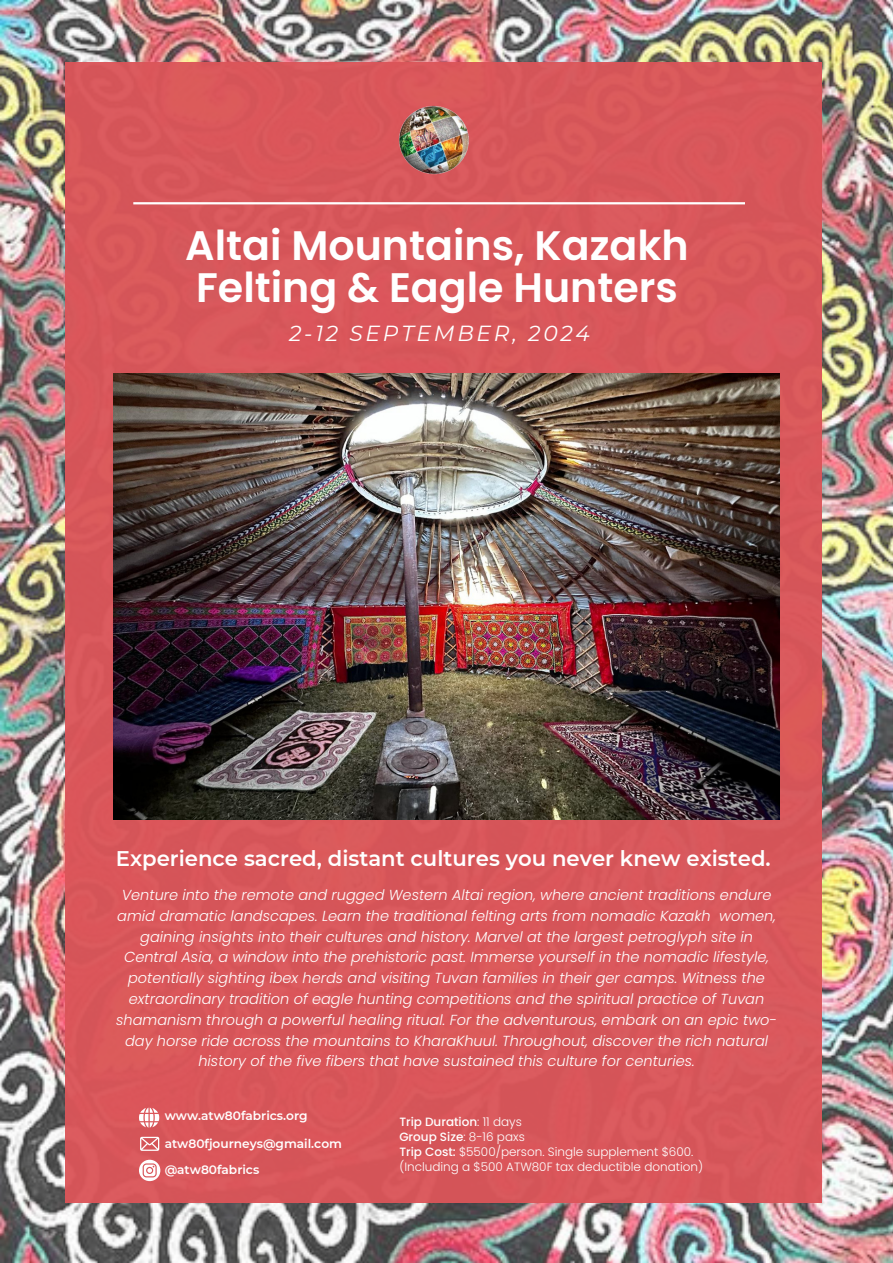
<style>
.page{position:relative;width:893px;height:1263px;background:#fff}
.page>*{position:absolute;margin:0;border:0;box-sizing:border-box;transform-origin:0 0}
.t1{font:600 41.17px/42.2px "Poppins";color:#fff}
.t2{font:italic 21.83px "Montserrat";letter-spacing:.125em;color:#fff}
.t3{font:600 21.23px "Montserrat";color:#fff}
.t4{font:italic 300 14.55px/20.9px "Poppins";color:#fff;text-align:center}
.t5{font:600 12.15px/26.5px "Montserrat";color:#fff}
.t6{font:300 12px/15.1px "Poppins";color:#fff}
.s1{font-weight:500}
</style>
<div class="page">
<img style="left:0;top:0;width:893px;height:1263px">
<div style="left:65px;top:63px;width:756px;height:1139px;background:#db5559"></div>
<img style="left:399px;top:105px;width:70px;height:70px">
<hr style="left:133px;top:202px;width:612px;height:2px;background:#fff">
<img style="left:114px;top:373px;width:665px;height:446px">
<svg style="left:139px;top:1160px;width:21px;height:21px"></svg>
<svg style="left:139px;top:1107px;width:20px;height:20px"></svg>
<svg style="left:140px;top:1137px;width:19px;height:14px"></svg>
<h1 class="t1" style="left:185px;top:224px;width:505px">Altai Mountains, Kazakh<br>Felting &amp; Eagle Hunters</h1>
<h2 class="t2" style="left:289px;top:320px;width:302px">2-12 SEPTEMBER, 2024</h2>
<h3 class="t3" style="left:116px;top:845px;width:656px">Experience sacred, distant cultures you never knew existed.</h3>
<p class="t4" style="left:116px;top:884px;width:662px">Venture into the remote and rugged Western Altai region, where ancient traditions endure amid dramatic landscapes. Learn the traditional felting arts from nomadic Kazakh women, gaining insights into their cultures and history. Marvel at the largest petroglyph site in Central Asia, a window into the prehistoric past. Immerse yourself in the nomadic lifestyle, potentially sighting ibex herds and visiting Tuvan families in their ger camps. Witness the extraordinary tradition of eagle hunting competitions and the spiritual practice of Tuvan shamanism through a powerful healing ritual. For the adventurous, embark on an epic two&shy;day horse ride across the mountains to KharaKhuul. Throughout, discover the rich natural history of the five fibers that have sustained this culture for centuries.</p>
<p class="t5" style="left:165px;top:1102px;width:144px">www.atw80fabrics.org</p>
<p class="t5" style="left:165px;top:1130px;width:179px">atw80fjourneys@gmail.com @atw80fabrics</p>
<p class="t6" style="left:399px;top:1114px;width:305px"><span class="s1">Trip Duration</span>: 11 days<br><span class="s1">Group Size</span>: 8-16 paxs<br><span class="s1">Trip Cost:</span> $5500/person. Single supplement $600. (Including a $500 ATW80F tax deductible donation)</p>
</div>
